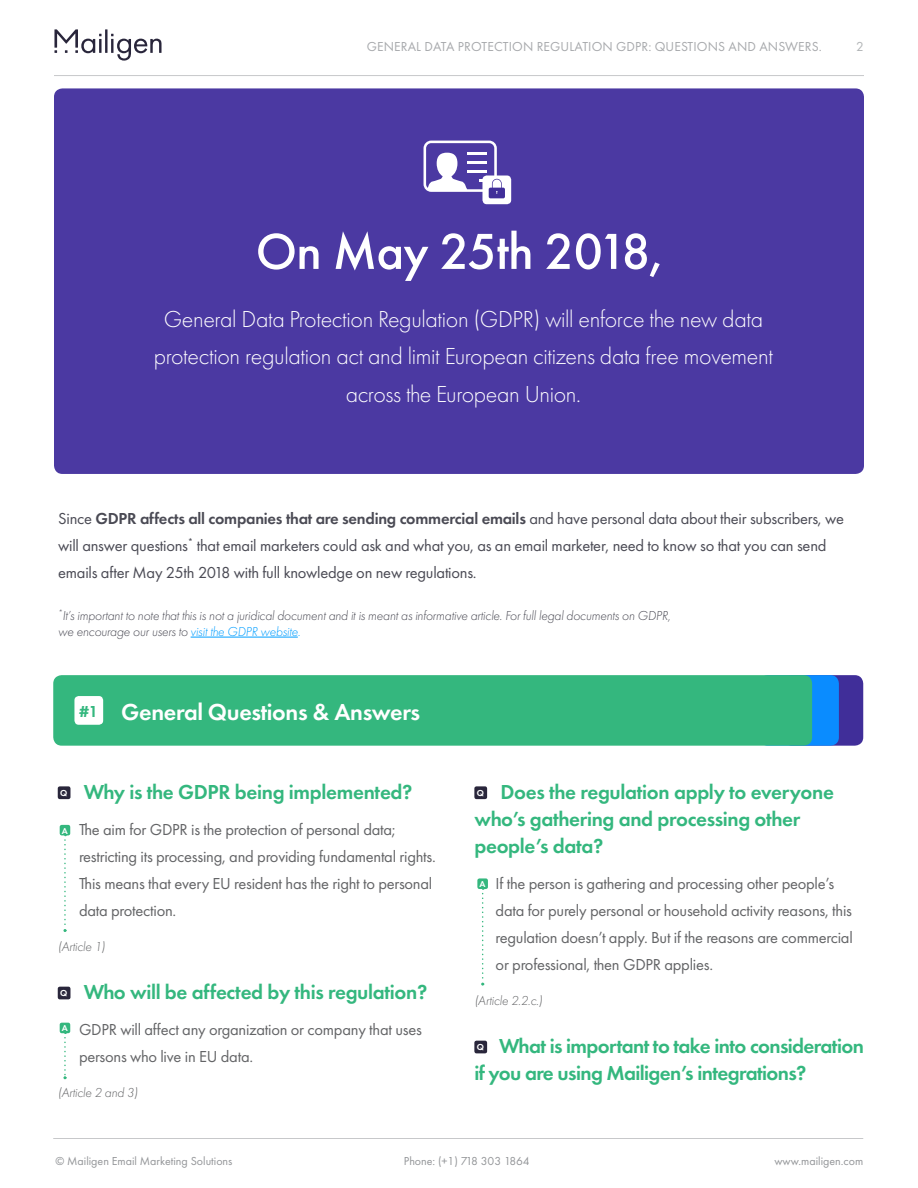
<style>
.page{position:relative;width:918px;height:1188px;background:#fff}
.page>*{position:absolute;margin:0;border:0;box-sizing:border-box;transform-origin:0 0}
.t1{font:500 52.5px "Futura PT";letter-spacing:-.015em;color:#fff}
.t2{font:300 24px/37.5px "Futura PT";letter-spacing:-.015em;color:#fff;text-align:center}
.t3{font:600 24px "Futura PT";letter-spacing:-.015em;color:#fff}
.t4{font:600 21px/27px "Futura PT";letter-spacing:-.015em;color:#34b77e}
.t5{font:16.5px/27px "Futura PT";letter-spacing:-.015em;color:#636466}
.t6{font:16.5px/27px "Futura PT";letter-spacing:-.015em;color:#4a4a54}
.t7{font:italic 300 13.5px/16.2px "Futura PT";letter-spacing:-.015em;color:#4a4a54}
.t8{font:13.5px "Futura PT";letter-spacing:.01em;color:#a7a9ac}
.t9{font:italic 300 13.5px "Futura PT";letter-spacing:-.015em;color:#636466}
.t10{font:13.5px "Futura PT";color:#b1b4b6}
.t11{font:12px "Futura PT";color:#939598}
.t12{font:600 9px "Futura PT";color:#fff}
.s1{font-weight:600}
.s2{color:#009eff}
.s3{font-size:16.5px;color:#34b77e}
</style>
<div class="page">
<hr style="left:54px;top:75px;width:810px;height:1px;background:#c7c8ca">
<hr style="left:53px;top:1138px;width:810px;height:1px;background:#c7c8ca">
<hr style="left:105px;top:29px;width:3px;height:24px;background:#29263b">
<svg style="left:111px;top:34px;width:51px;height:27px"></svg>
<svg style="left:54px;top:29px;width:48px;height:24px"></svg>
<div style="left:54px;top:88px;width:810px;height:386px;background:#4b39a2;border-radius:9px"></div>
<hr style="left:191px;top:637px;width:107px;height:1px;background:#009eff">
<div style="left:58px;top:786px;width:12px;height:13px;background:#29263b;border-radius:2px"></div>
<div style="left:58px;top:987px;width:12px;height:12px;background:#29263b;border-radius:2px"></div>
<div style="left:474px;top:786px;width:13px;height:13px;background:#29263b;border-radius:2px"></div>
<div style="left:474px;top:1041px;width:13px;height:12px;background:#29263b;border-radius:2px"></div>
<div style="left:482px;top:176px;width:29px;height:28px;background:#fff;border-radius:4px"></div>
<svg style="left:424px;top:141px;width:81px;height:57px"></svg>
<div style="left:784px;top:675px;width:79px;height:71px;background:#402e99;border-radius:9px"></div>
<div style="left:759px;top:675px;width:80px;height:71px;background:#0a8cff;border-radius:9px"></div>
<div style="left:53px;top:675px;width:759px;height:71px;background:#34b77e;border-radius:9px"></div>
<div style="left:74px;top:696px;width:29px;height:29px;background:#fff;border-radius:4px"></div>
<div style="left:60px;top:1023px;width:10px;height:10px;background:#34b77e;border-radius:2px"></div>
<div style="left:60px;top:825px;width:10px;height:10px;background:#34b77e;border-radius:2px"></div>
<div style="left:477px;top:878px;width:11px;height:11px;background:#34b77e;border-radius:2px"></div>
<svg style="left:63px;top:1033px;width:3px;height:46px"></svg>
<svg style="left:63px;top:835px;width:3px;height:97px"></svg>
<svg style="left:481px;top:889px;width:3px;height:97px"></svg>
<p class="t8" style="left:367px;top:38px;width:457px">GENERAL DATA PROTECTION REGULATION GDPR: QUESTIONS AND ANSWERS.</p>
<p class="t10" style="left:856px;top:38px;width:9px">2</p>
<h1 class="t1" style="left:256px;top:220px;width:408px">On May 25th 2018,</h1>
<h2 class="t2" style="left:154px;top:300px;width:621px">General Data Protection Regulation (GDPR) will enforce the new data protection regulation act and limit European citizens data free movement across the European Union.</h2>
<p class="t6" style="left:58px;top:505px;width:787px">Since <span class="s1">GDPR affects all companies that are sending commercial emails</span> and have personal data about their subscribers, we will answer questions<sup>*</sup> that email marketers could ask and what you, as an email marketer, need to know so that you can send emails after May 25th 2018 with full knowledge on new regulations.</p>
<p class="t7" style="left:58px;top:607px;width:614px"><sup>*</sup>It’s important to note that this is not a juridical document and it is meant as informative article. For full legal documents on GDPR, we encourage our users to <span class="s2">visit the GDPR website.</span></p>
<h2 class="t3" style="left:79px;top:697px;width:342px"><span class="s3">#1</span> General Questions &amp; Answers</h2>
<p class="t12" style="left:60px;top:788px;width:9px">Q</p>
<p class="t4" style="left:84px;top:778px;width:330px">Why is the GDPR being implemented?</p>
<p class="t5" style="left:79px;top:816px;width:358px">The aim for GDPR is the protection of personal data; restricting its processing, and providing fundamental rights.<br>This means that every EU resident has the right to personal data protection.</p>
<p class="t9" style="left:58px;top:939px;width:49px">(Article 1)</p>
<p class="t12" style="left:60px;top:988px;width:9px">Q</p>
<p class="t4" style="left:84px;top:979px;width:345px">Who will be affected by this regulation?</p>
<p class="t5" style="left:79px;top:1016px;width:344px">GDPR will affect any organization or company that uses persons who live in EU data.</p>
<p class="t9" style="left:58px;top:1085px;width:82px">(Article 2 and 3)</p>
<p class="t12" style="left:62px;top:825px;width:8px">A</p>
<p class="t12" style="left:62px;top:1023px;width:8px">A</p>
<p class="t4" style="left:474px;top:778px;width:361px;text-indent:26px">Does the regulation apply to everyone who’s gathering and processing other people’s data?</p>
<p class="t5" style="left:496px;top:870px;width:359px">If the person is gathering and processing other people’s data for purely personal or household activity reasons, this regulation doesn’t apply. But if the reasons are commercial or professional, then GDPR applies.</p>
<p class="t9" style="left:474px;top:993px;width:70px">(Article 2.2.c.)</p>
<p class="t12" style="left:477px;top:1042px;width:9px">Q</p>
<p class="t12" style="left:477px;top:788px;width:9px">Q</p>
<p class="t12" style="left:480px;top:879px;width:8px">A</p>
<p class="t4" style="left:474px;top:1033px;width:391px;text-indent:25px">What is important to take into consideration if you are using Mailigen’s integrations?</p>
<p class="t11" style="left:56px;top:1154px;width:179px">© Mailigen Email Marketing Solutions</p>
<p class="t11" style="left:404px;top:1154px;width:127px">Phone: (+1) 718 303 1864</p>
<p class="t11" style="left:774px;top:1154px;width:91px">www.mailigen.com</p>
</div>
